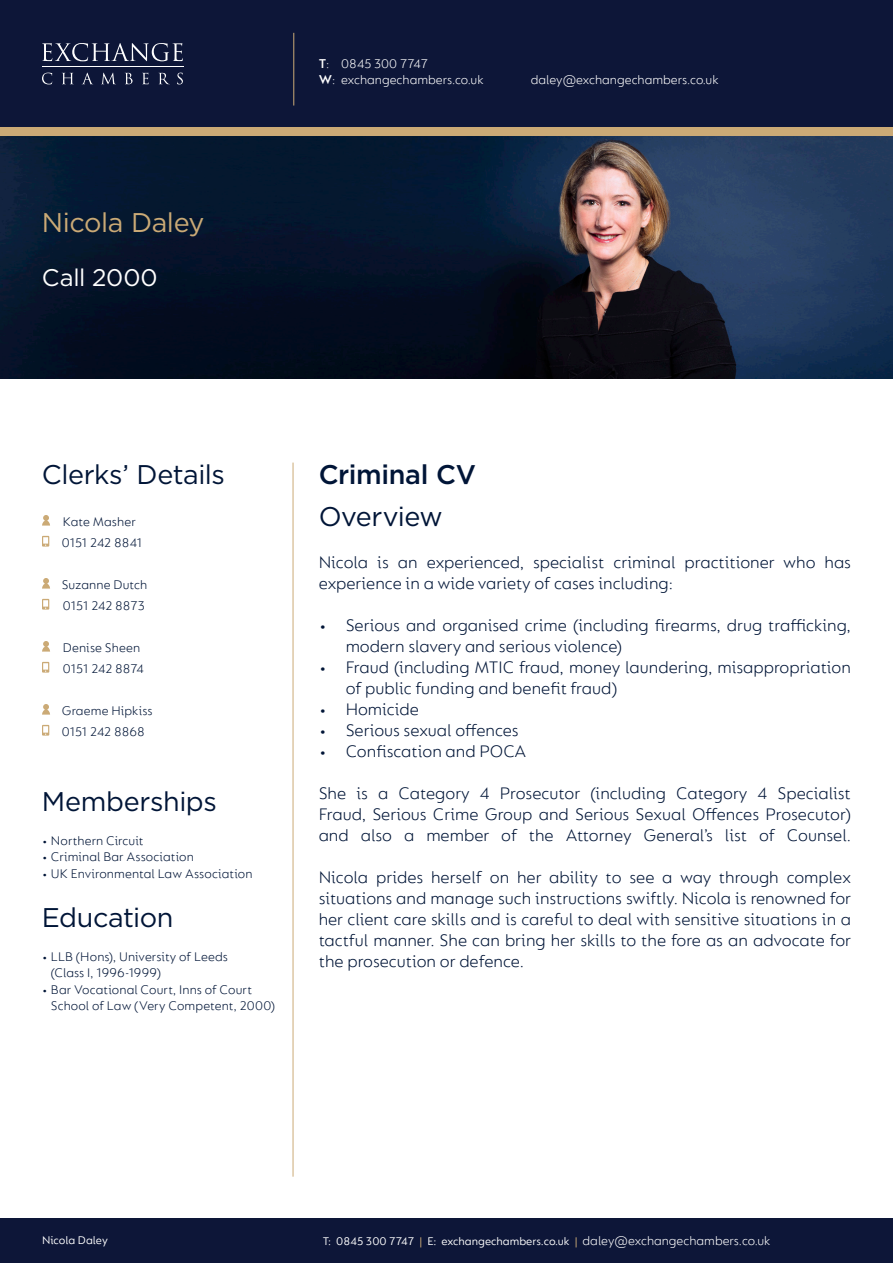
<style>
.page{position:relative;width:893px;height:1263px;background:#fff}
.page>*{position:absolute;margin:0;border:0;box-sizing:border-box;transform-origin:0 0}
.t1{font:27px "Gotham";letter-spacing:-.015em;color:#001537}
.t2{font:27px "Gotham";letter-spacing:-.015em;color:#cbaa76}
.t3{font:500 27px "Gotham";letter-spacing:-.01em;color:#001537}
.t4{font:24px "Gotham";letter-spacing:-.005em;color:#fff}
.t5{font:300 18px/21px "FS Lucas";color:#001537}
.t6{font:300 13.5px/21px "FS Lucas";letter-spacing:.005em;color:#001537}
.t7{font:300 13.5px/16.2px "FS Lucas";color:#fff}
.t8{font:300 13.5px "FS Lucas";letter-spacing:-.015em;color:#001537}
.t9{font:12px "FS Lucas";color:#fff}
.s1{font-weight:600}
.s2{color:#cbaa76}
</style>
<div class="page">
<div style="left:0;top:64px;width:893px;height:72px;background:#cbaa76"></div>
<div style="left:0;top:0;width:893px;height:127px;background:#0d1638"></div>
<div style="left:0;top:1219px;width:893px;height:44px;background:#0d1638"></div>
<hr style="left:42px;top:67px;width:142px;height:1px;background:#fff">
<svg style="left:42px;top:43px;width:141px;height:18px"></svg>
<svg style="left:42px;top:73px;width:10px;height:11px"></svg>
<svg style="left:62px;top:73px;width:11px;height:11px"></svg>
<svg style="left:82px;top:73px;width:11px;height:11px"></svg>
<svg style="left:102px;top:73px;width:13px;height:11px"></svg>
<svg style="left:125px;top:73px;width:8px;height:11px"></svg>
<svg style="left:142px;top:73px;width:7px;height:11px"></svg>
<svg style="left:159px;top:73px;width:10px;height:11px"></svg>
<svg style="left:177px;top:73px;width:6px;height:11px"></svg>
<hr style="left:293px;top:33px;width:1px;height:73px;background:#cbaa76">
<hr style="left:293px;top:463px;width:1px;height:714px;background:#cbaa76">
<img style="left:0;top:136px;width:893px;height:242px">
<svg style="left:42px;top:536px;width:7px;height:11px"></svg>
<svg style="left:42px;top:599px;width:7px;height:11px"></svg>
<svg style="left:42px;top:662px;width:7px;height:11px"></svg>
<svg style="left:42px;top:515px;width:8px;height:11px"></svg>
<svg style="left:42px;top:578px;width:8px;height:11px"></svg>
<svg style="left:42px;top:641px;width:8px;height:11px"></svg>
<svg style="left:42px;top:725px;width:7px;height:11px"></svg>
<svg style="left:42px;top:704px;width:8px;height:11px"></svg>
<p class="t2" style="left:42px;top:205px;width:164px">Nicola Daley</p>
<p class="t4" style="left:42px;top:262px;width:117px">Call 2000</p>
<p class="t7" style="left:319px;top:55px;width:166px"><span class="s1">T</span>: 0845 300 7747<br><span class="s1">W</span>: exchangechambers.co.uk</p>
<p class="t7" style="left:531px;top:71px;width:189px">daley@exchangechambers.co.uk</p>
<p class="t1" style="left:42px;top:457px;width:184px">Clerks’ Details</p>
<p class="t6" style="left:62px;top:510px;width:82px">Kate Masher<br>0151 242 8841</p>
<p class="t6" style="left:62px;top:573px;width:87px">Suzanne Dutch</p>
<p class="t6" style="left:63px;top:594px;width:83px">0151 242 8873</p>
<p class="t6" style="left:63px;top:636px;width:79px">Denise Sheen</p>
<p class="t8" style="left:63px;top:660px;width:83px">0151 242 8874</p>
<p class="t6" style="left:62px;top:699px;width:92px">Graeme Hipkiss<br>0151 242 8868</p>
<p class="t1" style="left:42px;top:784px;width:176px">Memberships</p>
<p class="t6" style="left:42px;top:829px;width:103px">• Northern Circuit</p>
<p class="t6" style="left:42px;top:846px;width:154px">• Criminal Bar Association</p>
<p class="t6" style="left:42px;top:862px;width:212px">• UK Environmental Law Association</p>
<p class="t1" style="left:42px;top:900px;width:133px">Education</p>
<p class="t6" style="left:51px;top:948px;width:178px;line-height:16.5px;text-indent:-9px">• LLB (Hons), University of Leeds (Class I, 1996-1999)</p>
<p class="t6" style="left:51px;top:981px;width:226px;line-height:16.5px;text-indent:-9px">• Bar Vocational Court, Inns of Court<br>School of Law (Very Competent, 2000)</p>
<p class="t3" style="left:319px;top:456px;width:159px">Criminal CV</p>
<p class="t1" style="left:319px;top:499px;width:126px">Overview</p>
<p class="t5" style="left:319px;top:551px;width:534px">Nicola is an experienced, specialist criminal practitioner who has experience in a wide variety of cases including:</p>
<p class="t5" style="left:346px;top:614px;width:507px;text-indent:-27px">• Serious and organised crime (including firearms, drug trafficking, modern slavery and serious violence)</p>
<p class="t5" style="left:346px;top:656px;width:507px;text-indent:-27px">• Fraud (including MTIC fraud, money laundering, misappropriation of public funding and benefit fraud)</p>
<p class="t5" style="left:319px;top:698px;width:102px">• Homicide</p>
<p class="t5" style="left:319px;top:719px;width:202px">• Serious sexual offences</p>
<p class="t5" style="left:319px;top:740px;width:209px">• Confiscation and POCA</p>
<p class="t5" style="left:319px;top:782px;width:534px;text-align:justify">She is a Category 4 Prosecutor (including Category 4 Specialist Fraud, Serious Crime Group and Serious Sexual Offences Prosecutor) and also a member of the Attorney General’s list of Counsel.</p>
<p class="t5" style="left:319px;top:866px;width:534px;text-align:justify">Nicola prides herself on her ability to see a way through complex situations and manage such instructions swiftly. Nicola is renowned for her client care skills and is careful to deal with sensitive situations in a tactful manner. She can bring her skills to the fore as an advocate for the prosecution or defence.</p>
<p class="t7" style="left:583px;top:1233px;width:189px">daley@exchangechambers.co.uk</p>
<p class="t9" style="left:42px;top:1233px;width:67px">Nicola Daley</p>
<p class="t9" style="left:323px;top:1235px;width:256px">T: 0845 300 7747 <span class="s2">|</span> E: exchangechambers.co.uk <span class="s2">|</span></p>
</div>
